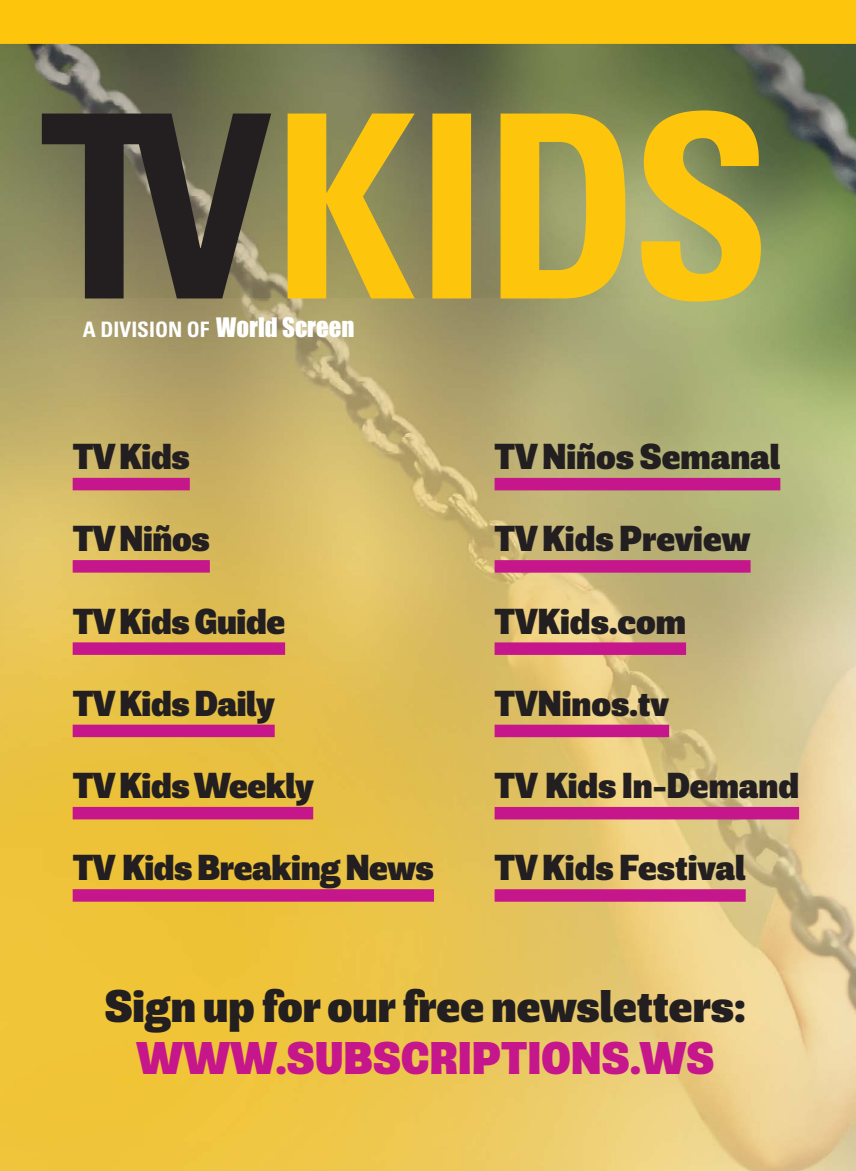
<style>
.page{position:relative;width:856px;height:1171px;background:#fff}
.page>*{position:absolute;margin:0;border:0;box-sizing:border-box;transform-origin:0 0}
.t1{font:900 semi-condensed 44.38px "Rude";color:#231f20}
.t2{font:900 semi-condensed 44.38px "Rude";letter-spacing:.01em;color:#c5168c}
.t3{font:900 semi-condensed 35px "Rude";letter-spacing:-.005em;color:#231f20}
.t4{font:700 condensed 21.25px "Univers LT";color:#fff}
.s1{font-family:"Impact";font-weight:400;font-stretch:normal;font-size:24.88px}
</style>
<div class="page">
<img style="left:0;top:213px;width:855px;height:957px">
<div style="left:73px;top:477px;width:117px;height:13px;background:#c5168c"></div>
<div style="left:73px;top:560px;width:137px;height:12px;background:#c5168c"></div>
<div style="left:73px;top:642px;width:212px;height:12px;background:#c5168c"></div>
<div style="left:73px;top:724px;width:201px;height:13px;background:#c5168c"></div>
<div style="left:73px;top:806px;width:240px;height:13px;background:#c5168c"></div>
<div style="left:73px;top:888px;width:361px;height:13px;background:#c5168c"></div>
<div style="left:494px;top:478px;width:286px;height:12px;background:#c5168c"></div>
<div style="left:494px;top:560px;width:256px;height:12px;background:#c5168c"></div>
<div style="left:494px;top:642px;width:191px;height:12px;background:#c5168c"></div>
<div style="left:494px;top:724px;width:174px;height:13px;background:#c5168c"></div>
<div style="left:494px;top:806px;width:304px;height:13px;background:#c5168c"></div>
<div style="left:494px;top:889px;width:251px;height:12px;background:#c5168c"></div>
<svg style="left:0;top:0;width:855px;height:213px;background:#9b8d39"></svg>
<svg style="left:287px;top:110px;width:473px;height:191px;background:#caad34"></svg>
<svg style="left:42px;top:113px;width:229px;height:185px;background:#534f3e"></svg>
<p class="t4" style="left:83px;top:322px;width:273px">A DIVISION OF <span class="s1">World Screen</span></p>
<p class="t3" style="left:73px;top:444px;width:119px">TV Kids</p>
<p class="t3" style="left:494px;top:444px;width:287px">TV Niños Semanal</p>
<p class="t3" style="left:73px;top:526px;width:139px">TV Niños</p>
<p class="t3" style="left:494px;top:526px;width:257px">TV Kids Preview</p>
<p class="t3" style="left:73px;top:608px;width:214px">TV Kids Guide</p>
<p class="t3" style="left:494px;top:608px;width:193px">TVKids.com</p>
<p class="t3" style="left:73px;top:690px;width:203px">TV Kids Daily</p>
<p class="t3" style="left:494px;top:690px;width:176px">TVNinos.tv</p>
<p class="t3" style="left:73px;top:772px;width:243px">TV Kids Weekly</p>
<p class="t3" style="left:494px;top:772px;width:306px">TV Kids In-Demand</p>
<p class="t3" style="left:73px;top:855px;width:362px">TV Kids Breaking News</p>
<p class="t3" style="left:494px;top:855px;width:252px">TV Kids Festival</p>
<p class="t1" style="left:105px;top:989px;width:642px">Sign up for our free newsletters:</p>
<p class="t2" style="left:136px;top:1041px;width:579px">WWW.SUBSCRIPTIONS.WS</p>
</div>
